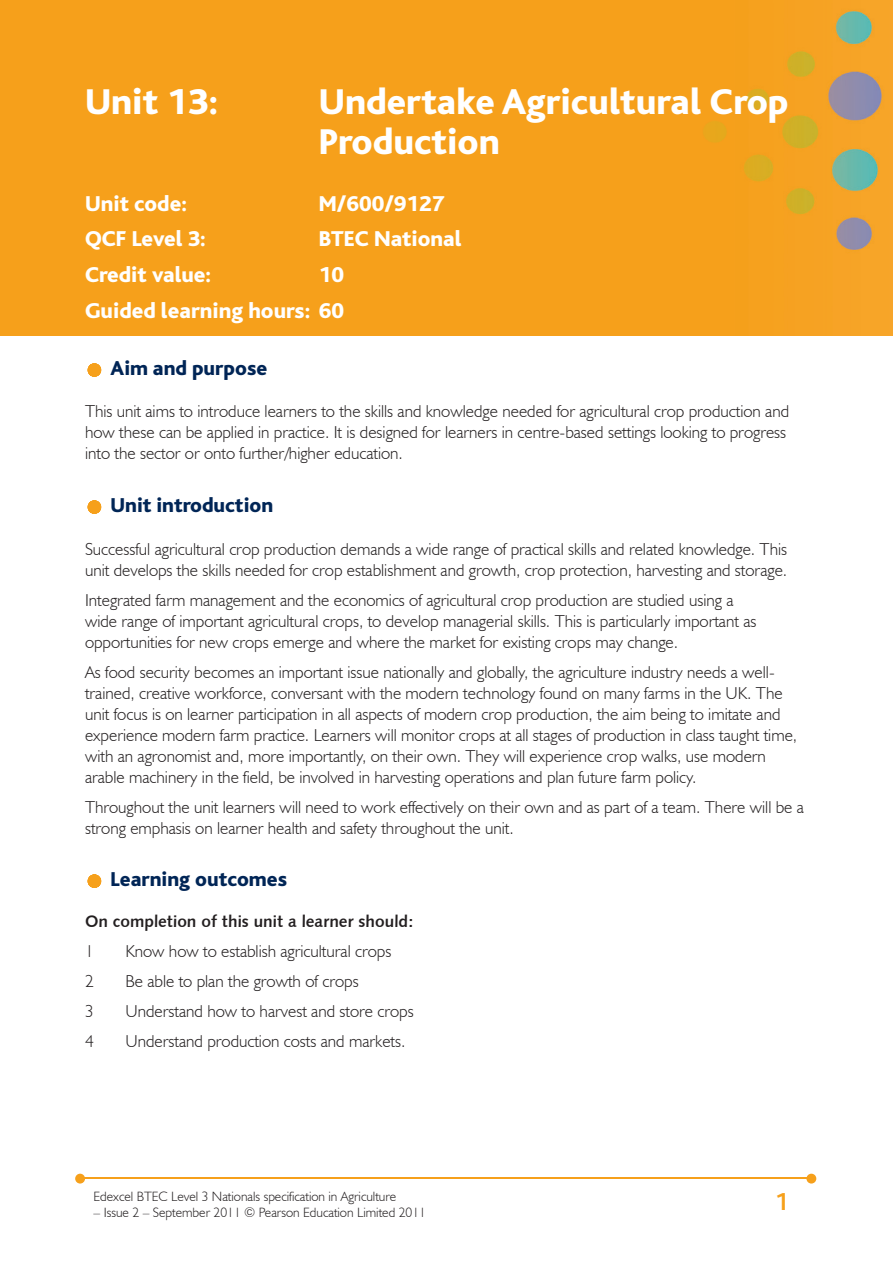
<style>
.page{position:relative;width:893px;height:1263px;background:#fff}
.page>*{position:absolute;margin:0;border:0;box-sizing:border-box;transform-origin:0 0}
.t1{font:800 37.5px/40.5px "Bliss";color:#fff}
.t2{font:700 25.5px "Bliss";color:#f6a01b}
.t3{font:800 22.5px/35.7px "Bliss";color:#fff;text-align:right}
.t4{font:800 21px "Bliss";color:#002556}
.t5{font:300 17.25px/21px "Humanist 521 BT";color:#231f20}
.t6{font:16.5px "Humanist 531 BT Bold A";color:#231f20}
.t7{font:300 13.5px "Humanist 521 BT";color:#231f20}
</style>
<div class="page">
<img style="left:0;top:0;width:893px;height:336px">
<hr style="left:83px;top:1178px;width:727px;height:1px;background:#f6a01b">
<svg style="left:806px;top:1174px;width:10px;height:9px"></svg>
<svg style="left:75px;top:1174px;width:10px;height:9px"></svg>
<svg style="left:88px;top:363px;width:13px;height:14px"></svg>
<svg style="left:88px;top:500px;width:13px;height:14px"></svg>
<svg style="left:88px;top:874px;width:13px;height:14px"></svg>
<h1 class="t1" style="left:85px;top:82px;width:135px">Unit 13:</h1>
<h1 class="t1" style="left:319px;top:82px;width:471px">Undertake Agricultural Crop<br>Production</h1>
<h3 class="t3" style="left:85px;top:186px;width:104px">Unit code:</h3>
<h3 class="t3" style="left:319px;top:186px;width:127px">M/600/9127</h3>
<h3 class="t3" style="left:85px;top:222px;width:122px">QCF Level 3:</h3>
<h3 class="t3" style="left:319px;top:222px;width:144px">BTEC National</h3>
<h3 class="t3" style="left:85px;top:257px;width:128px">Credit value:</h3>
<h3 class="t3" style="left:85px;top:257px;width:261px">10<br>Guided learning hours: 60</h3>
<p class="t4" style="left:111px;top:357px;width:158px">Aim and purpose</p>
<p class="t5" style="left:85px;top:401px;width:706px">This unit aims to introduce learners to the skills and knowledge needed for agricultural crop production and how these can be applied in practice. It is designed for learners in centre-based settings looking to progress into the sector or onto further/higher education.</p>
<p class="t4" style="left:111px;top:494px;width:164px">Unit introduction</p>
<p class="t5" style="left:85px;top:538px;width:704px">Successful agricultural crop production demands a wide range of practical skills and related knowledge. This unit develops the skills needed for crop establishment and growth, crop protection, harvesting and storage.</p>
<p class="t5" style="left:85px;top:589px;width:673px">Integrated farm management and the economics of agricultural crop production are studied using a wide range of important agricultural crops, to develop managerial skills. This is particularly important as opportunities for new crops emerge and where the market for existing crops may change.</p>
<p class="t5" style="left:85px;top:661px;width:714px">As food security becomes an important issue nationally and globally, the agriculture industry needs a well&shy;trained, creative workforce, conversant with the modern technology found on many farms in the UK. The unit focus is on learner participation in all aspects of modern crop production, the aim being to imitate and experience modern farm practice. Learners will monitor crops at all stages of production in class taught time, with an agronomist and, more importantly, on their own. They will experience crop walks, use modern arable machinery in the field, be involved in harvesting operations and plan future farm policy.</p>
<p class="t5" style="left:85px;top:796px;width:720px">Throughout the unit learners will need to work effectively on their own and as part of a team. There will be a strong emphasis on learner health and safety throughout the unit.</p>
<p class="t4" style="left:111px;top:868px;width:178px">Learning outcomes</p>
<p class="t6" style="left:85px;top:911px;width:330px">On completion of this unit a learner should:</p>
<p class="t5" style="left:85px;top:940px;width:10px">1</p>
<p class="t5" style="left:125px;top:940px;width:267px">Know how to establish agricultural crops</p>
<p class="t5" style="left:85px;top:970px;width:10px">2</p>
<p class="t5" style="left:125px;top:970px;width:235px">Be able to plan the growth of crops</p>
<p class="t5" style="left:85px;top:1000px;width:10px">3</p>
<p class="t5" style="left:125px;top:1000px;width:290px">Understand how to harvest and store crops</p>
<p class="t5" style="left:85px;top:1030px;width:10px">4</p>
<p class="t5" style="left:125px;top:1030px;width:282px">Understand production costs and markets.</p>
<p class="t7" style="left:94px;top:1188px;width:304px">Edexcel BTEC Level 3 Nationals specification in Agriculture</p>
<p class="t7" style="left:94px;top:1204px;width:334px">– Issue 2 – September 2011 © Pearson Education Limited 2011</p>
<h2 class="t2" style="left:775px;top:1188px;width:15px">1</h2>
</div>
